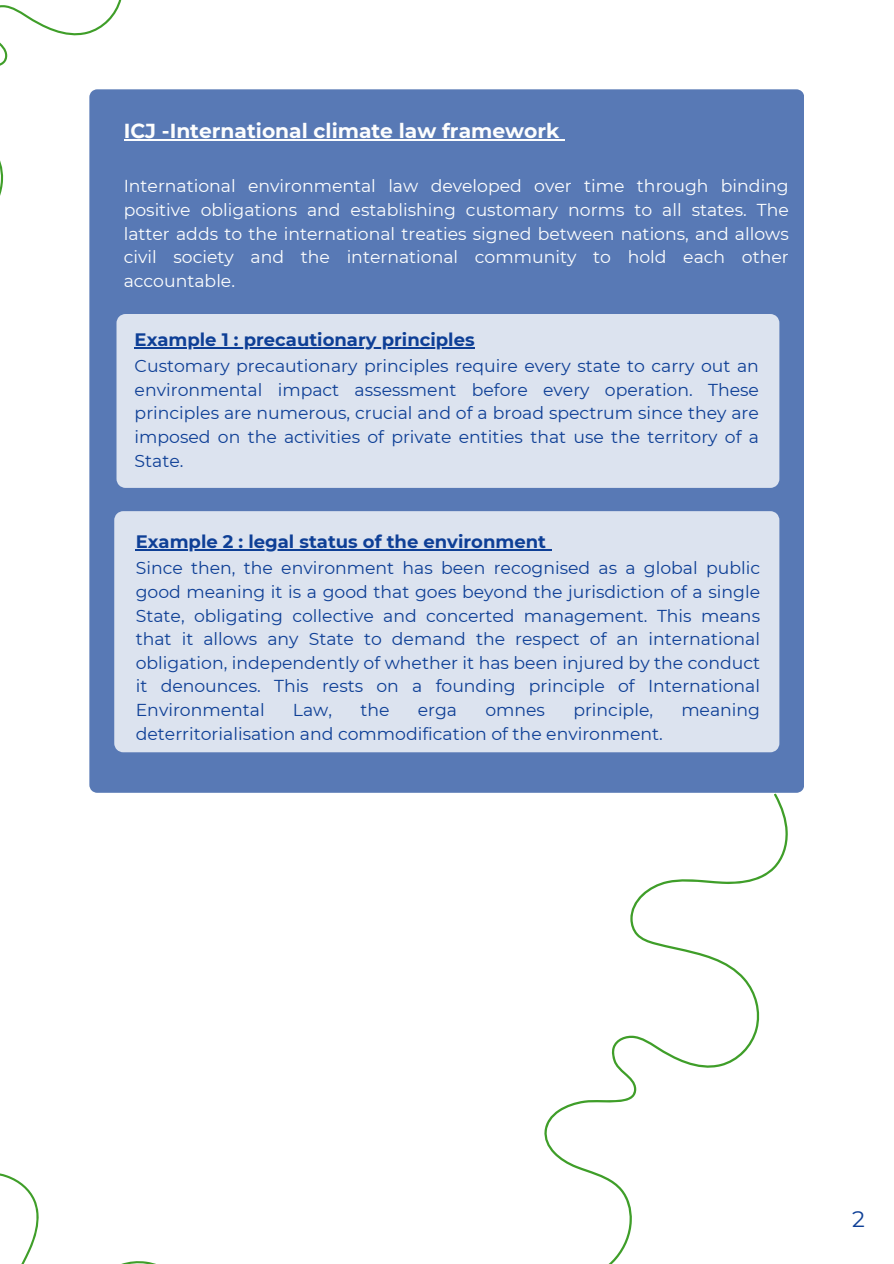
<style>
.page{position:relative;width:894px;height:1264px;background:#fff}
.page>*{position:absolute;margin:0;border:0;box-sizing:border-box;transform-origin:0 0}
.t1{font:22.5px "Montserrat";color:#0e3f96}
.t2{font:700 20.25px "Montserrat";color:#fdfefe}
.t3{font:700 18px "Montserrat";color:#0e3f96}
.t4{font:17.25px/23.7px "Montserrat";color:#0e3f96;text-align:justify}
.t5{font:17.25px/23.7px "Montserrat";color:#fdfefe;text-align:justify}
</style>
<div class="page">
<svg style="left:426px;top:792px;width:374px;height:471px"></svg>
<svg style="left:0;top:1173px;width:153px;height:90px"></svg>
<svg style="left:0;top:0;width:122px;height:196px"></svg>
<div style="left:89px;top:89px;width:714px;height:703px;background:#5879b5"></div>
<hr style="left:124px;top:139px;width:435px;height:1px;background:#fdfefe">
<div style="left:116px;top:314px;width:663px;height:174px;background:#dce3ef"></div>
<hr style="left:135px;top:347px;width:339px;height:1px;background:#0e3f96">
<div style="left:114px;top:511px;width:665px;height:241px;background:#dce3ef"></div>
<hr style="left:136px;top:549px;width:410px;height:1px;background:#0e3f96">
<h1 class="t2" style="left:124px;top:119px;width:437px">ICJ -International climate law framework</h1>
<p class="t5" style="left:124px;top:174px;width:666px">International environmental law developed over time through binding positive obligations and establishing customary norms to all states. The latter adds to the international treaties signed between nations, and allows civil society and the international community to hold each other accountable.</p>
<p class="t3" style="left:135px;top:329px;width:341px">Example 1 : precautionary principles</p>
<p class="t4" style="left:135px;top:354px;width:625px">Customary precautionary principles require every state to carry out an environmental impact assessment before every operation. These principles are numerous, crucial and of a broad spectrum since they are imposed on the activities of private entities that use the territory of a State.</p>
<p class="t3" style="left:136px;top:531px;width:411px">Example 2 : legal status of the environment</p>
<p class="t4" style="left:136px;top:556px;width:625px">Since then, the environment has been recognised as a global public good meaning it is a good that goes beyond the jurisdiction of a single State, obligating collective and concerted management. This means that it allows any State to demand the respect of an international obligation, independently of whether it has been injured by the conduct it denounces. This rests on a founding principle of International Environmental</p>
<p class="t4" style="left:293px;top:698px;width:41px">Law,</p>
<p class="t4" style="left:360px;top:698px;width:31px">the</p>
<p class="t4" style="left:417px;top:698px;width:41px">erga</p>
<p class="t4" style="left:485px;top:698px;width:61px">omnes</p>
<p class="t4" style="left:573px;top:698px;width:81px">principle,</p>
<p class="t4" style="left:681px;top:698px;width:80px">meaning</p>
<p class="t4" style="left:136px;top:721px;width:528px">deterritorialisation and commodification of the environment.</p>
<p class="t1" style="left:851px;top:1205px;width:14px">2</p>
</div>
